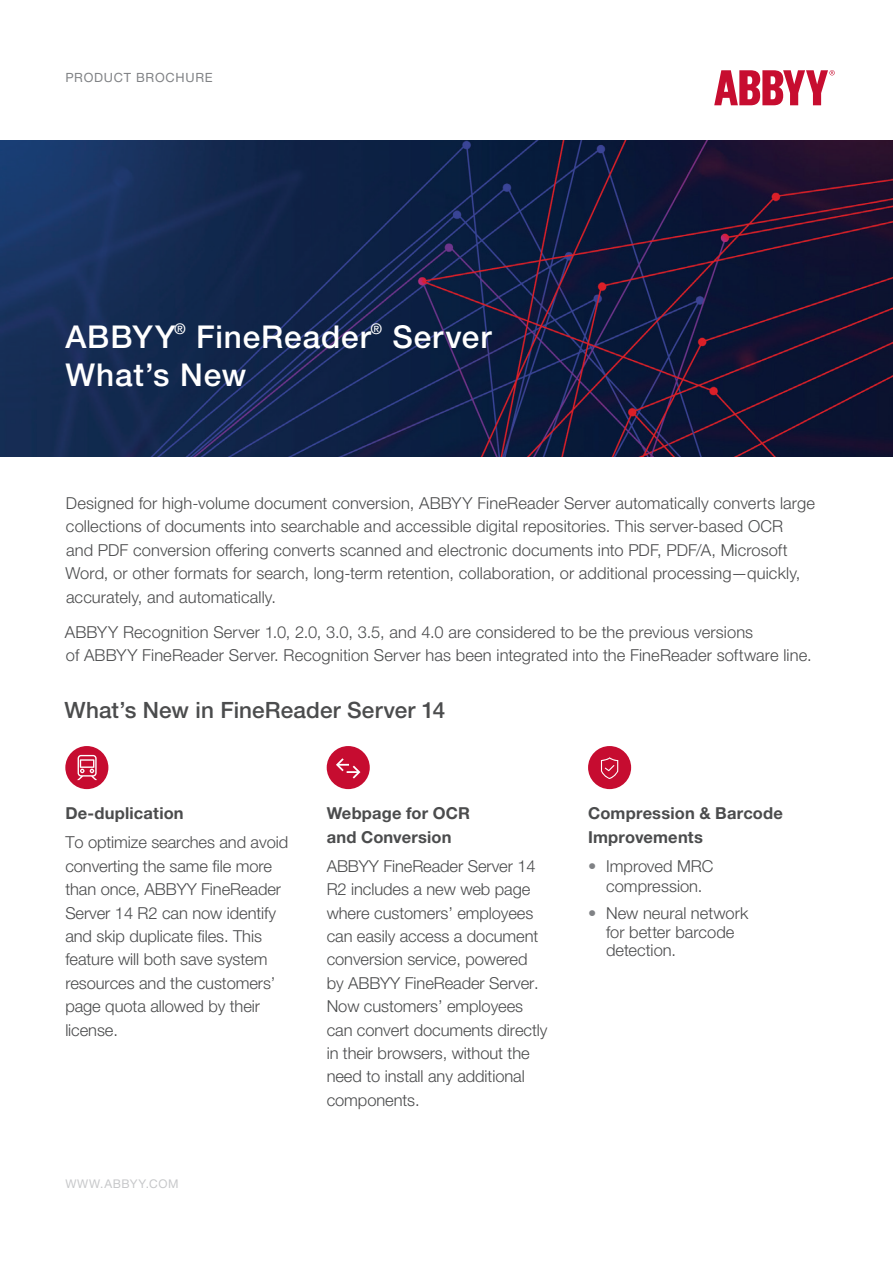
<style>
.page{position:relative;width:893px;height:1263px;background:#fff}
.page>*{position:absolute;margin:0;border:0;box-sizing:border-box;transform-origin:0 0}
.Product{font:500 31.5px "Helvetica Neue LTW1 G";letter-spacing:.03em;color:#fff}
.t1{font:500 22.5px "Helvetica Neue LTW1 G";letter-spacing:.005em;color:#4b4c4d}
.WP_Intro{font:300 16.5px/23.4px "Helvetica Neue LTW1 G";letter-spacing:-.005em;color:#4b4c4d}
.WP_Text{font:700 16.5px/23.4px "Helvetica Neue LTW1 G";letter-spacing:.01em;color:#4b4c4d}
.Product-2{font:500 14.7px "Helvetica Neue LTW1 G";color:#fff}
.Tagline{font:12.75px "Helvetica Neue Cyr";letter-spacing:.06em;color:#808285}
.www_abbyy_com{font:12px "Helvetica Neue LTW1 G";letter-spacing:.045em;color:#c7c8ca}
.s1{color:#808285}
</style>
<div class="page">
<svg style="left:714px;top:70px;width:121px;height:35px"></svg>
<img style="left:0;top:140px;width:893px;height:316px">
<div style="left:65px;top:746px;width:43px;height:43px;background:#c60c30;border-radius:50%"></div>
<svg style="left:77px;top:755px;width:20px;height:25px"></svg>
<div style="left:588px;top:746px;width:43px;height:43px;background:#c60c30;border-radius:50%"></div>
<svg style="left:601px;top:757px;width:17px;height:22px"></svg>
<div style="left:327px;top:746px;width:43px;height:43px;background:#c60c30;border-radius:50%"></div>
<svg style="left:336px;top:758px;width:28px;height:25px"></svg>
<p class="Tagline" style="left:65px;top:70px;width:149px">PRODUCT BROCHURE</p>
<p class="Product" style="left:65px;top:318px;width:112px">ABBYY</p>
<p class="Product-2" style="left:174px;top:320px;width:13px">®</p>
<p class="Product" style="left:196px;top:318px;width:176px">FineReader</p>
<p class="Product-2" style="left:370px;top:320px;width:13px">®</p>
<p class="Product" style="left:392px;top:318px;width:101px">Server</p>
<p class="Product" style="left:65px;top:356px;width:183px">What’s New</p>
<p class="WP_Intro" style="left:66px;top:491px;width:751px">Designed for high-volume document conversion, ABBYY FineReader Server automatically converts large collections of documents into searchable and accessible digital repositories. This server-based OCR<br>and PDF conversion offering converts scanned and electronic documents into PDF, PDF/A, Microsoft Word, or other formats for search, long-term retention, collaboration, or additional processing—quickly, accurately, and automatically.</p>
<p class="WP_Intro" style="left:65px;top:620px;width:748px">ABBYY Recognition Server 1.0, 2.0, 3.0, 3.5, and 4.0 are considered to be the previous versions<br>of ABBYY FineReader Server. Recognition Server has been integrated into the FineReader software line.</p>
<h1 class="t1" style="left:65px;top:697px;width:382px">What’s New in FineReader Server 14</h1>
<p class="WP_Text" style="left:65px;top:801px;width:120px">De-duplication</p>
<p class="WP_Intro" style="left:65px;top:831px;width:224px">To optimize searches and avoid converting the same file more than once, ABBYY FineReader<br>Server 14 R2 can now identify and skip duplicate files. This feature will both save system resources and the customers’ page quota allowed by their license.</p>
<p class="www_abbyy_com" style="left:65px;top:1176px;width:115px">WWW.ABBYY.COM</p>
<p class="WP_Text" style="left:327px;top:801px;width:145px">Webpage for OCR and Conversion</p>
<p class="WP_Intro" style="left:327px;top:854px;width:222px">ABBYY FineReader Server 14<br>R2 includes a new web page where customers’ employees can easily access a document conversion service, powered by ABBYY FineReader Server.<br>Now customers’ employees can convert documents directly in their browsers, without the need to install any additional components.</p>
<p class="WP_Text" style="left:588px;top:801px;width:196px">Compression &amp; Barcode<br>Improvements</p>
<p class="WP_Intro" style="left:588px;top:856px;width:127px;line-height:19.8px;text-align:center"><span class="s1">•</span> Improved MRC compression.</p>
<p class="WP_Intro" style="left:588px;top:903px;width:162px;line-height:19.8px;text-align:center"><span class="s1">•</span> New neural network for better barcode</p>
<p class="WP_Intro" style="left:606px;top:938px;width:72px">detection.</p>
</div>
